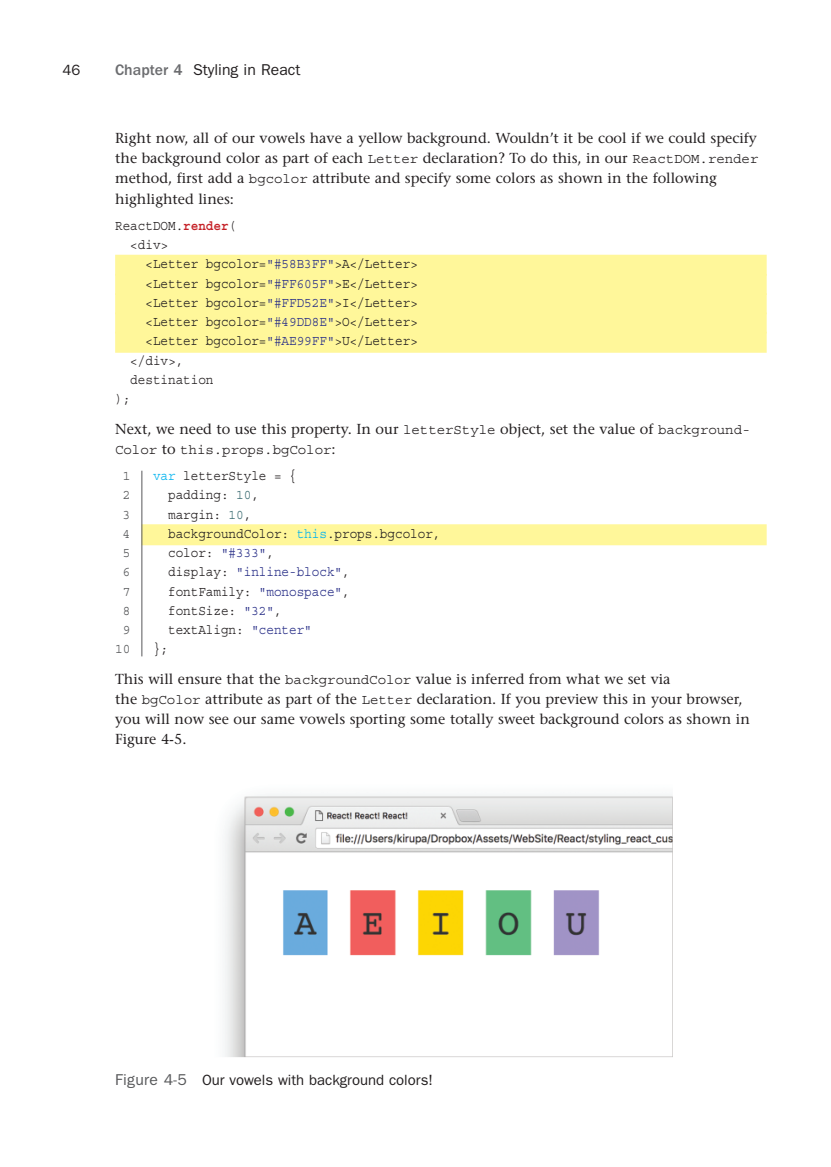
<style>
.page{position:relative;width:831px;height:1167px;background:#fff}
.page>*{position:absolute;margin:0;border:0;box-sizing:border-box;transform-origin:0 0}
.t1{font:15.75px "ITC Franklin Gothic Std";color:#231f20}
.t2{font:14.88px "ITC Franklin Gothic Std";color:#231f20}
.t3{font:500 14.35px/20.1px "Stone Serif Std";color:#231f20}
.t4{font:14px/19.2px "Courier Std";color:#231f20;scale:.9 1}
.t5{font:14px/26.2px "Courier Std";color:#231f20}
.t6{font:14px "Courier Std";color:#2a3088;scale:.9 1}
.t7{font:14px "Courier Std";color:#57585a;scale:.9 1}
.s1{font-weight:500;color:#6c6d70}
.s2{font-family:"Courier Std";font-weight:400;font-size:14px}
.s3{font-weight:700;color:#c52026}
.s4{color:#2a3088}
.s5{font-family:"Stone Serif Std";font-weight:500;font-size:14.35px}
.s6{color:#57585a}
.s7{color:#00b3ef}
.s8{color:#3e6e74}
.s9{color:#231f20}
.s10{font-size:15.75px;color:#57585a}
</style>
<div class="page">
<div style="left:115px;top:255px;width:651px;height:21px;background:#fff79a"></div>
<div style="left:115px;top:274px;width:651px;height:21px;background:#fff79a"></div>
<div style="left:115px;top:293px;width:651px;height:21px;background:#fff79a"></div>
<div style="left:115px;top:312px;width:651px;height:21px;background:#fff79a"></div>
<div style="left:115px;top:332px;width:651px;height:21px;background:#fff79a"></div>
<div style="left:141px;top:524px;width:625px;height:21px;background:#fff79a"></div>
<img style="left:225px;top:795px;width:447px;height:262px">
<hr style="left:141px;top:471px;width:1px;height:185px;background:#57585a">
<p class="t2" style="left:63px;top:65px;width:19px">46</p>
<p class="t1" style="left:115px;top:64px;width:187px"><span class="s1">Chapter 4</span> Styling in React</p>
<p class="t3" style="left:115px;top:129px;width:644px">Right now, all of our vowels have a yellow background. Wouldn’t it be cool if we could specify the background color as part of each <span class="s2">Letter</span> declaration? To do this, in our <span class="s2">ReactDOM.render </span>method, first add a <span class="s2">bgcolor</span> attribute and specify some colors as shown in the following highlighted lines:</p>
<p class="t4" style="left:130px;top:217px;width:119px;text-indent:-15px">ReactDOM.<span class="s3">render</span>( &lt;div&gt;</p>
<p class="t4" style="left:145px;top:255px;width:304px">&lt;Letter bgcolor=<span class="s4">"#58B3FF"</span>&gt;A&lt;/Letter&gt;</p>
<p class="t4" style="left:145px;top:275px;width:304px">&lt;Letter bgcolor=<span class="s4">"#FF605F"</span>&gt;E&lt;/Letter&gt;</p>
<p class="t4" style="left:145px;top:294px;width:304px">&lt;Letter bgcolor=<span class="s4">"#FFD52E"</span>&gt;I&lt;/Letter&gt;</p>
<p class="t4" style="left:145px;top:313px;width:304px">&lt;Letter bgcolor=<span class="s4">"#49DD8E"</span>&gt;O&lt;/Letter&gt;</p>
<p class="t4" style="left:145px;top:332px;width:304px">&lt;Letter bgcolor=<span class="s4">"#AE99FF"</span>&gt;U&lt;/Letter&gt;</p>
<p class="t4" style="left:130px;top:352px;width:60px">&lt;/div&gt;,</p>
<p class="t4" style="left:130px;top:371px;width:94px">destination</p>
<p class="t4" style="left:115px;top:390px;width:18px">);</p>
<p class="t3" style="left:115px;top:420px;width:636px">Next, we need to use this property. In our <span class="s2">letterStyle</span> object, set the value of <span class="s2">background-</span></p>
<p class="t5" style="left:123px;top:437px;width:214px;text-indent:-8px">Color <span class="s5">to</span> this.props.bgColor<span class="s5">:<br></span><span class="s6">1</span></p>
<p class="t4" style="left:153px;top:467px;width:161px"><span class="s7">var</span> letterStyle = {</p>
<p class="t7" style="left:123px;top:490px;width:10px">2</p>
<p class="t4" style="left:168px;top:486px;width:102px">padding: <span class="s8">10</span>,</p>
<p class="t7" style="left:123px;top:510px;width:10px">3</p>
<p class="t4" style="left:168px;top:506px;width:94px">margin: <span class="s8">10</span>,</p>
<p class="t7" style="left:123px;top:529px;width:10px">4</p>
<p class="t4" style="left:168px;top:525px;width:304px">backgroundColor: <span class="s7">this</span>.props.bgcolor,</p>
<p class="t7" style="left:123px;top:548px;width:10px">5</p>
<p class="t4" style="left:168px;top:544px;width:119px">color: <span class="s4">"#333"</span>,</p>
<p class="t7" style="left:123px;top:567px;width:10px">6</p>
<p class="t6" style="left:168px;top:567px;width:203px"><span class="s9">display:</span> "inline-block"<span class="s9">,</span></p>
<p class="t7" style="left:123px;top:587px;width:10px">7</p>
<p class="t4" style="left:168px;top:583px;width:203px">fontFamily: <span class="s4">"monospace"</span>,</p>
<p class="t7" style="left:123px;top:606px;width:10px">8</p>
<p class="t4" style="left:168px;top:602px;width:127px">fontSize: <span class="s4">"32"</span>,</p>
<p class="t7" style="left:123px;top:625px;width:10px">9</p>
<p class="t4" style="left:168px;top:621px;width:161px">textAlign: <span class="s4">"center"</span></p>
<p class="t7" style="left:115px;top:644px;width:18px">10</p>
<p class="t4" style="left:153px;top:640px;width:18px">};</p>
<p class="t3" style="left:115px;top:670px;width:636px">This will ensure that the <span class="s2">backgroundColor</span> value is inferred from what we set via<br>the <span class="s2">bgColor</span> attribute as part of the <span class="s2">Letter</span> declaration. If you preview this in your browser, you will now see our same vowels sporting some totally sweet background colors as shown in Figure 4-5.</p>
<p class="t2" style="left:115px;top:1075px;width:319px"><span class="s10">Figure 4-5</span> Our vowels with background colors!</p>
</div>
